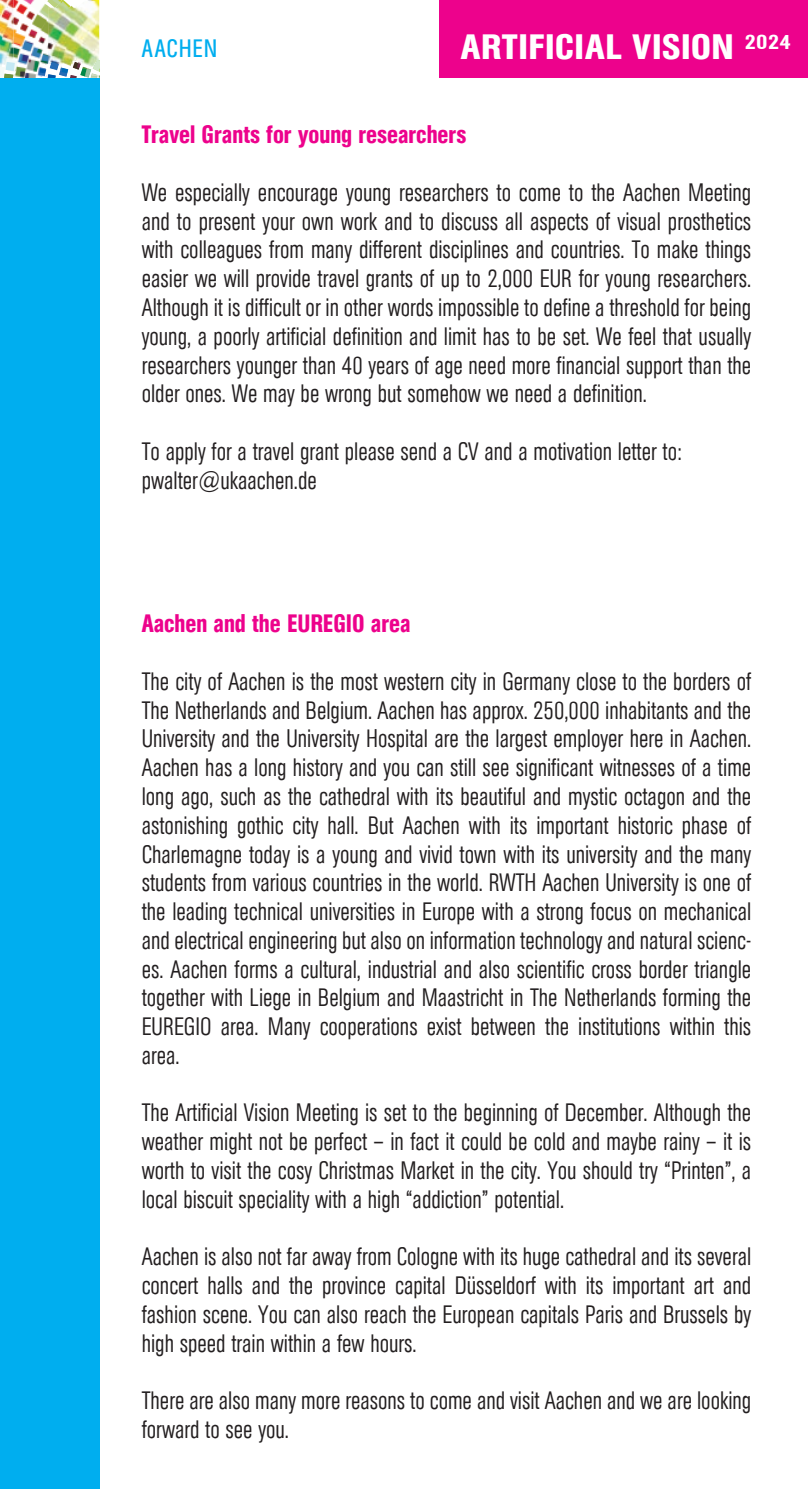
<style>
.page{position:relative;width:808px;height:1489px;background:#fff}
.page>*{position:absolute;margin:0;border:0;box-sizing:border-box;transform-origin:0 0}
.t1{font:500 35px "AG Buch Condensed BQ";letter-spacing:.005em;color:#fff;scale:1.17 1}
.t2{font:300 25px/28.8px "AG Buch Condensed BQ";color:#231f20;text-align:justify}
.t3{font:500 25px "AG Buch Condensed BQ";color:#ed028c}
.t4{font:25px "AG Buch Condensed BQ";letter-spacing:.035em;color:#00aeef}
</style>
<div class="page">
<div style="left:0;top:0;width:99px;height:1488px;background:#00aeef"></div>
<div style="left:439px;top:0;width:369px;height:78px;background:#ed028c"></div>
<svg style="left:0;top:67px;width:13px;height:11px"></svg>
<svg style="left:48px;top:60px;width:52px;height:19px"></svg>
<img style="left:13px;top:0;width:35px;height:78px">
<img style="left:0;top:0;width:13px;height:67px">
<img style="left:48px;top:16px;width:51px;height:52px">
<svg style="left:38px;top:0;width:61px;height:16px"></svg>
<p class="t4" style="left:142px;top:34px;width:77px">AACHEN</p>
<h1 class="t1" style="left:461px;top:27px;width:284px">ARTIFICIAL VISION <sup>2024</sup></h1>
<p class="t3" style="left:142px;top:120px;width:326px">Travel Grants for young researchers</p>
<p class="t2" style="left:142px;top:178px;width:611px">We especially encourage young researchers to come to the Aachen Meeting and to present your own work and to discuss all aspects of visual prosthetics with colleagues from many different disciplines and countries. To make things easier we will provide travel grants of up to 2,000 EUR for young researchers.<br>Although it is difficult or in other words impossible to define a threshold for being young, a poorly artificial definition and limit has to be set. We feel that usually researchers younger than 40 years of age need more financial support than the older ones. We may be wrong but somehow we need a definition.</p>
<p class="t2" style="left:142px;top:437px;width:542px">To apply for a travel grant please send a CV and a motivation letter to: pwalter@ukaachen.de</p>
<p class="t3" style="left:142px;top:609px;width:270px">Aachen and the EUREGIO area</p>
<p class="t2" style="left:142px;top:667px;width:611px">The city of Aachen is the most western city in Germany close to the borders of The Netherlands and Belgium. Aachen has approx. 250,000 inhabitants and the University and the University Hospital are the largest employer here in Aachen.<br>Aachen has a long history and you can still see significant witnesses of a time long ago, such as the cathedral with its beautiful and mystic octagon and the astonishing gothic city hall. But Aachen with its important historic phase of Charlemagne today is a young and vivid town with its university and the many students from various countries in the world. RWTH Aachen University is one of the leading technical universities in Europe with a strong focus on mechanical and electrical engineering but also on information technology and natural scienc&shy;es. Aachen forms a cultural, industrial and also scientific cross border triangle together with Liege in Belgium and Maastricht in The Netherlands forming the EUREGIO area. Many cooperations exist between the institutions within this area.</p>
<p class="t2" style="left:142px;top:1098px;width:611px">The Artificial Vision Meeting is set to the beginning of December. Although the weather might not be perfect – in fact it could be cold and maybe rainy – it is worth to visit the cosy Christmas Market in the city. You should try “Printen”, a local biscuit speciality with a high “addiction” potential.</p>
<p class="t2" style="left:142px;top:1242px;width:611px">Aachen is also not far away from Cologne with its huge cathedral and its several concert halls and the province capital Düsseldorf with its important art and fashion scene. You can also reach the European capitals Paris and Brussels by high speed train within a few hours.</p>
<p class="t2" style="left:142px;top:1386px;width:611px">There are also many more reasons to come and visit Aachen and we are looking forward to see you.</p>
</div>
